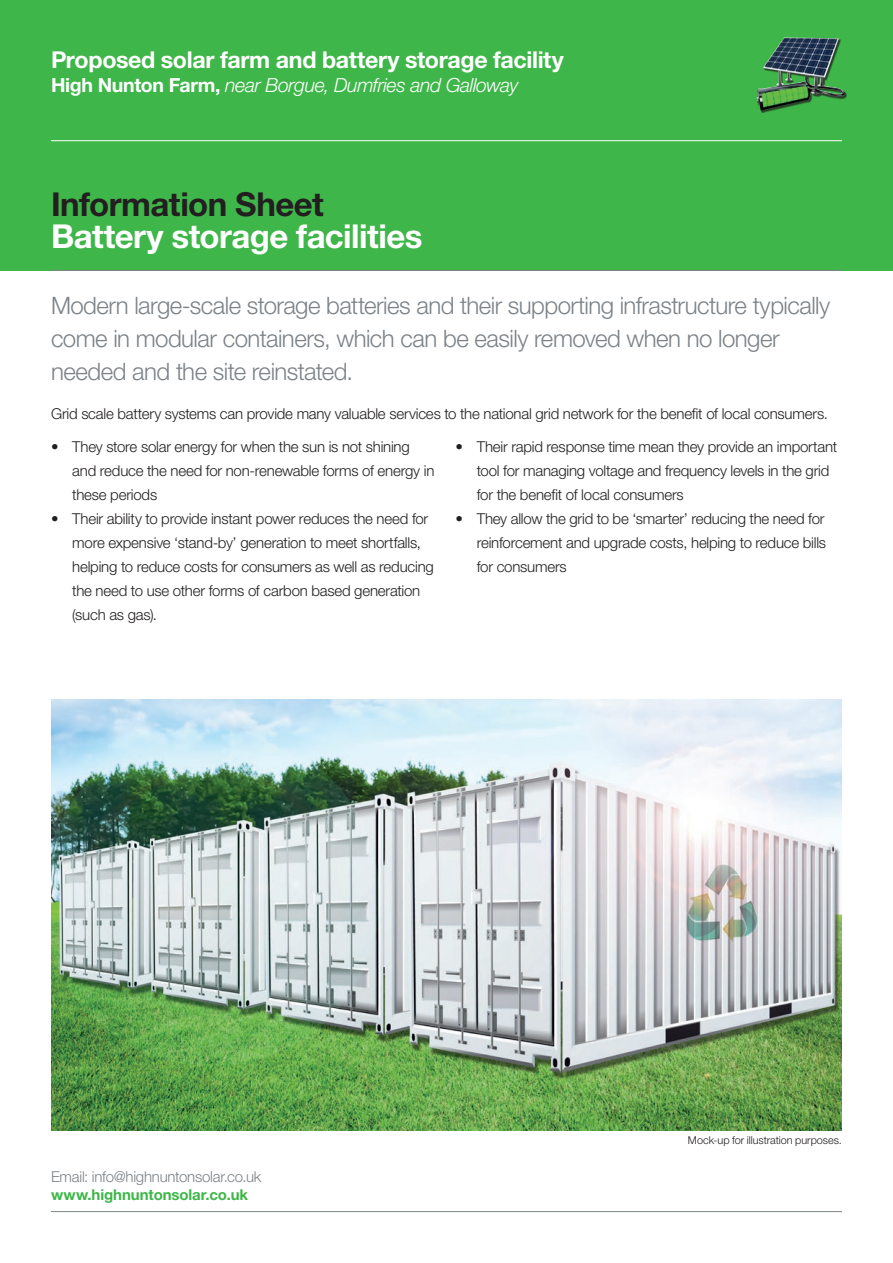
<style>
.page{position:relative;width:893px;height:1263px;background:#fff}
.page>*{position:absolute;margin:0;border:0;box-sizing:border-box;transform-origin:0 0}
.t1{font:700 33px "Helvetica Neue LT Std";letter-spacing:-.015em;color:#fff}
.t2{font:700 33px "Helvetica Neue LT Std";letter-spacing:-.015em;color:#231f20}
.t3{font:300 24px/33px "Helvetica Neue LT Std";letter-spacing:-.025em;color:#7c8287}
.t4{font:700 23.25px "Helvetica Neue LT Std";letter-spacing:-.015em;color:#fff}
.t5{font:italic 300 19.5px "Helvetica Neue LT Std";letter-spacing:-.02em;color:#fff}
.t6{font:300 15px/24px "Helvetica Neue LT Std";letter-spacing:-.015em;color:#231f20}
.t7{font:300 15px "Helvetica Neue LT Std";letter-spacing:-.015em;color:#7c8287}
.t8{font:700 15px "Helvetica Neue LT Std";letter-spacing:-.005em;color:#3eb649}
.t9{font:300 10.8px "Helvetica Neue LT Std";letter-spacing:-.005em;color:#231f20}
.s1{font-weight:700;font-style:normal}
</style>
<div class="page">
<div style="left:0;top:0;width:893px;height:270px;background:#3eb649"></div>
<hr style="left:51px;top:140px;width:791px;height:1px;background:#fff">
<hr style="left:51px;top:1211px;width:791px;height:1px;background:#7c8287">
<hr style="left:51px;top:270px;width:791px;height:1px;background:#7c8287">
<img style="left:52px;top:700px;width:790px;height:430px">
<div style="left:758px;top:38px;width:89px;height:75px;background:#231f20;opacity:.75"></div>
<img style="left:757px;top:37px;width:88px;height:74px">
<h3 class="t4" style="left:51px;top:45px;width:514px">Proposed solar farm and battery storage facility</h3>
<h3 class="t5" style="left:51px;top:73px;width:469px"><span class="s1">High Nunton Farm,</span> near Borgue, Dumfries and Galloway</h3>
<h1 class="t2" style="left:51px;top:184px;width:274px">Information Sheet</h1>
<h1 class="t1" style="left:51px;top:216px;width:373px">Battery storage facilities</h1>
<h2 class="t3" style="left:51px;top:288px;width:781px">Modern large-scale storage batteries and their supporting infrastructure typically come in modular containers, which can be easily removed when no longer needed and the site reinstated.</h2>
<p class="t6" style="left:51px;top:401px;width:778px">Grid scale battery systems can provide many valuable services to the national grid network for the benefit of local consumers.</p>
<p class="t6" style="left:72px;top:434px;width:364px;text-indent:-21px">• They store solar energy for when the sun is not shining and reduce the need for non-renewable forms of energy in these periods</p>
<p class="t6" style="left:72px;top:506px;width:363px;text-indent:-21px">• Their ability to provide instant power reduces the need for more expensive ‘stand-by’ generation to meet shortfalls, helping to reduce costs for consumers as well as reducing the need to use other forms of carbon based generation (such as gas).</p>
<p class="t6" style="left:477px;top:434px;width:362px;text-indent:-21px">• Their rapid response time mean they provide an important tool for managing voltage and frequency levels in the grid for the benefit of local consumers</p>
<p class="t6" style="left:477px;top:506px;width:351px;text-align:justify;text-indent:-21px">• They allow the grid to be ‘smarter’ reducing the need for reinforcement and upgrade costs, helping to reduce bills for consumers</p>
<p class="t7" style="left:51px;top:1167px;width:212px">Email: info@highnuntonsolar.co.uk</p>
<p class="t8" style="left:51px;top:1185px;width:199px">www.highnuntonsolar.co.uk</p>
<p class="t9" style="left:688px;top:1134px;width:155px">Mock-up for illustration purposes.</p>
</div>
